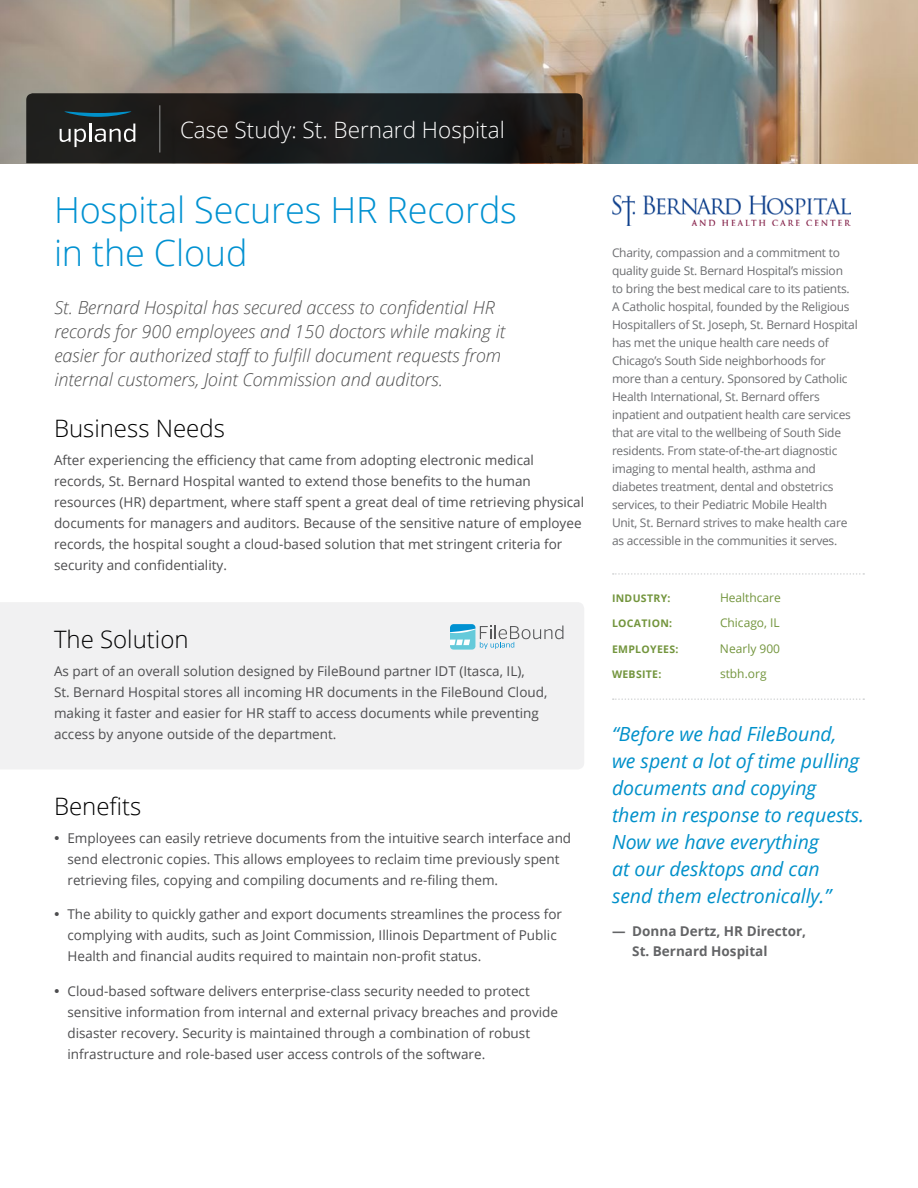
<style>
.page{position:relative;width:918px;height:1188px;background:#fff}
.page>*{position:absolute;margin:0;border:0;box-sizing:border-box;transform-origin:0 0}
.t1{font:300 36px/43.2px "Open Sans";letter-spacing:-.005em;color:#0091d1}
.t2{font:300 24px "Open Sans";color:#000}
.t3{font:300 22.5px "Open Sans";color:#fff}
.t4{font:italic 19.5px/27px "Open Sans";color:#0090ca}
.t5{font:italic 300 18px/24px "Open Sans";color:#505050}
.t6{font:13.5px/21px "Open Sans";color:#4d4d4f}
.t7{font:700 13.5px/19.5px "Open Sans";color:#636466}
.t8{font:12px/18px "Open Sans";letter-spacing:-.02em;color:#6d6e71}
.t9{font:12px "Open Sans";color:#73953d}
.t10{font:700 10.5px "Open Sans";letter-spacing:.03em;color:#73953d}
</style>
<div class="page">
<div style="left:0;top:602px;width:584px;height:167px;background:#f1f1f2"></div>
<img style="left:0;top:0;width:918px;height:163px">
<svg style="left:613px;top:573px;width:251px;height:2px"></svg>
<svg style="left:613px;top:698px;width:251px;height:2px"></svg>
<svg style="left:26px;top:93px;width:557px;height:70px;background:#1f1f1f"></svg>
<svg style="left:450px;top:624px;width:113px;height:26px"></svg>
<img style="left:612px;top:196px;width:239px;height:29px">
<h3 class="t3" style="left:180px;top:114px;width:326px">Case Study: St. Bernard Hospital</h3>
<h1 class="t1" style="left:54px;top:187px;width:465px">Hospital Secures HR Records in the Cloud</h1>
<h3 class="t5" style="left:54px;top:295px;width:452px">St. Bernard Hospital has secured access to confidential HR records for 900 employees and 150 doctors while making it easier for authorized staff to fulfill document requests from internal customers, Joint Commission and auditors.</h3>
<h2 class="t2" style="left:54px;top:412px;width:172px">Business Needs</h2>
<p class="t6" style="left:54px;top:449px;width:532px">After experiencing the efficiency that came from adopting electronic medical records, St. Bernard Hospital wanted to extend those benefits to the human resources (HR) department, where staff spent a great deal of time retrieving physical documents for managers and auditors. Because of the sensitive nature of employee records, the hospital sought a cloud-based solution that met stringent criteria for security and confidentiality.</p>
<h2 class="t2" style="left:54px;top:623px;width:136px">The Solution</h2>
<p class="t6" style="left:54px;top:660px;width:495px">As part of an overall solution designed by FileBound partner IDT (Itasca, IL),<br>St. Bernard Hospital stores all incoming HR documents in the FileBound Cloud, making it faster and easier for HR staff to access documents while preventing access by anyone outside of the department.</p>
<h2 class="t2" style="left:54px;top:790px;width:89px">Benefits</h2>
<p class="t6" style="left:67px;top:827px;width:505px;text-indent:-14px">• Employees can easily retrieve documents from the intuitive search interface and send electronic copies. This allows employees to reclaim time previously spent retrieving files, copying and compiling documents and re-filing them.</p>
<p class="t6" style="left:67px;top:904px;width:496px;text-indent:-14px">• The ability to quickly gather and export documents streamlines the process for complying with audits, such as Joint Commission, Illinois Department of Public<br>Health and financial audits required to maintain non-profit status.</p>
<p class="t6" style="left:67px;top:980px;width:492px;text-indent:-14px">• Cloud-based software delivers enterprise-class security needed to protect sensitive information from internal and external privacy breaches and provide disaster recovery. Security is maintained through a combination of robust infrastructure and role-based user access controls of the software.</p>
<p class="t8" style="left:612px;top:243px;width:247px">Charity, compassion and a commitment to quality guide St. Bernard Hospital’s mission<br>to bring the best medical care to its patients.<br>A Catholic hospital, founded by the Religious Hospitallers of St. Joseph, St. Bernard Hospital has met the unique health care needs of Chicago’s South Side neighborhoods for more than a century. Sponsored by Catholic Health International, St. Bernard offers inpatient and outpatient health care services that are vital to the wellbeing of South Side residents. From state-of-the-art diagnostic imaging to mental health, asthma and diabetes treatment, dental and obstetrics services, to their Pediatric Mobile Health<br>Unit, St. Bernard strives to make health care as accessible in the communities it serves.</p>
<p class="t10" style="left:612px;top:590px;width:60px">INDUSTRY:</p>
<p class="t9" style="left:720px;top:589px;width:62px">Healthcare</p>
<p class="t10" style="left:612px;top:616px;width:62px">LOCATION:</p>
<p class="t9" style="left:720px;top:615px;width:61px">Chicago, IL</p>
<p class="t10" style="left:612px;top:641px;width:68px">EMPLOYEES:</p>
<p class="t9" style="left:720px;top:640px;width:62px">Nearly 900</p>
<p class="t10" style="left:612px;top:667px;width:51px">WEBSITE:</p>
<p class="t9" style="left:720px;top:666px;width:48px">stbh.org</p>
<h3 class="t4" style="left:612px;top:720px;width:253px">“Before we had FileBound, we spent a lot of time pulling documents and copying them in response to requests.<br>Now we have everything<br>at our desktops and can send them electronically.”</h3>
<p class="t7" style="left:632px;top:921px;width:175px;text-indent:-20px">― Donna Dertz, HR Director,<br>St. Bernard Hospital</p>
</div>
